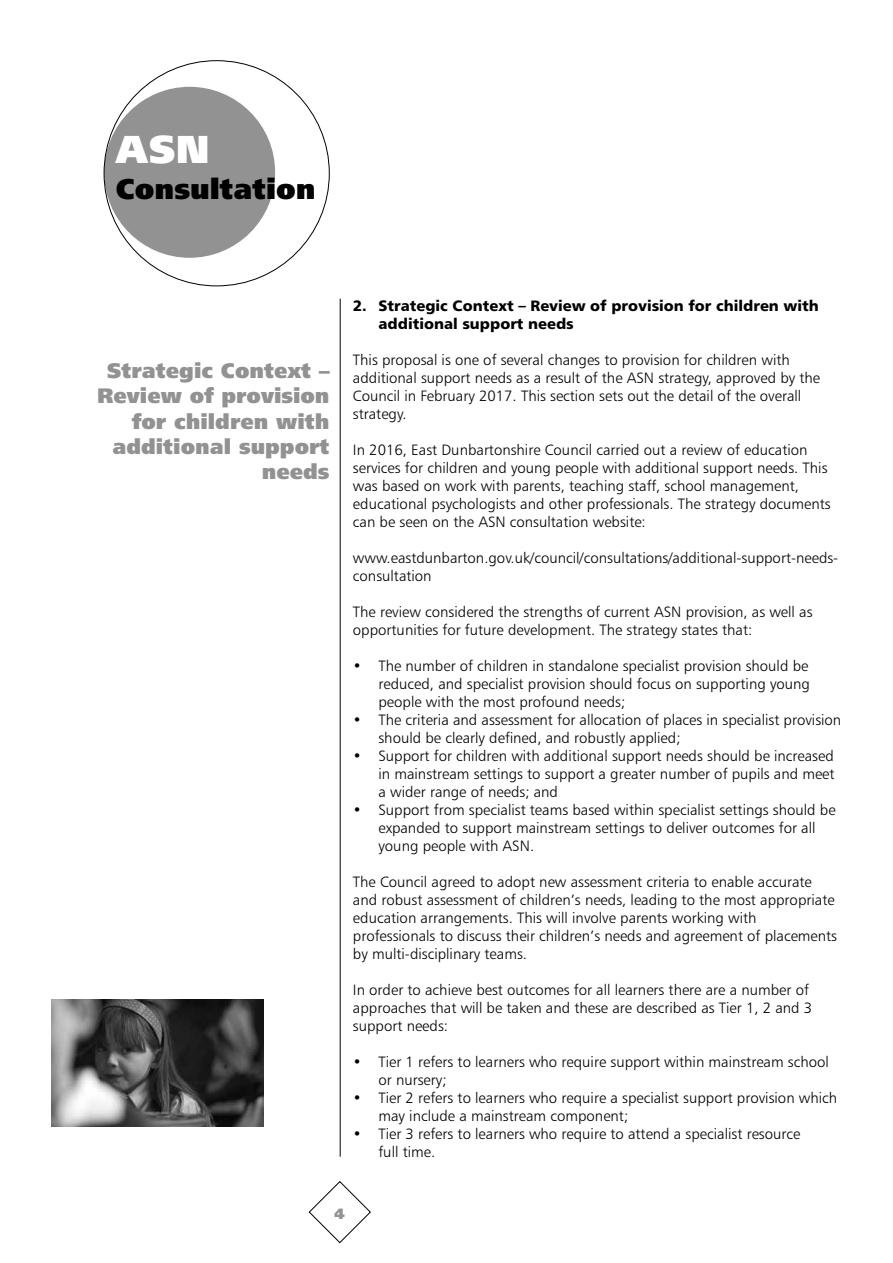
<style>
.page{position:relative;width:893px;height:1263px;background:#fff}
.page>*{position:absolute;margin:0;border:0;box-sizing:border-box;transform-origin:0 0}
.t1{font:39px "Humanist 777 BT Extra Black B";color:#fff}
.t2{font:28.5px "Humanist 777 BT Extra Black B";color:#000}
.t3{font:21px/25.2px "Humanist 777 BT Extra Black B";color:#929292;text-align:right}
.t4{font:15px/18px "Humanist 777 BT Light B";color:#000}
.t5{font:15px/18px "Humanist 777 BT Black B";color:#000}
.t6{font:15px "Humanist 777 BT Extra Black B";color:#929292}
</style>
<div class="page">
<div style="left:104px;top:87px;width:171px;height:171px;background:#929292;border-radius:50%"></div>
<hr style="left:340px;top:299px;width:1px;height:858px;background:#000">
<svg style="left:309px;top:1181px;width:62px;height:62px"></svg>
<img style="left:51px;top:999px;width:213px;height:128px">
<h1 class="t1" style="left:116px;top:125px;width:95px">ASN</h1>
<h2 class="t2" style="left:116px;top:171px;width:201px">Consultation</h2>
<h3 class="t3" style="left:97px;top:358px;width:234px">Strategic Context –<br>Review of provision for children with additional support needs</h3>
<p class="t5" style="left:378px;top:296px;width:442px;text-indent:-26px">2. Strategic Context – Review of provision for children with additional support needs</p>
<p class="t4" style="left:353px;top:350px;width:469px">This proposal is one of several changes to provision for children with additional support needs as a result of the ASN strategy, approved by the Council in February 2017. This section sets out the detail of the overall strategy.</p>
<p class="t4" style="left:353px;top:440px;width:479px">In 2016, East Dunbartonshire Council carried out a review of education services for children and young people with additional support needs. This was based on work with parents, teaching staff, school management, educational psychologists and other professionals. The strategy documents can be seen on the ASN consultation website:</p>
<p class="t4" style="left:353px;top:548px;width:487px">www.eastdunbarton.gov.uk/council/consultations/additional-support-needs&shy;consultation</p>
<p class="t4" style="left:353px;top:602px;width:461px">The review considered the strengths of current ASN provision, as well as opportunities for future development. The strategy states that:</p>
<p class="t4" style="left:378px;top:656px;width:433px;text-align:justify;text-indent:-26px">• The number of children in standalone specialist provision should be reduced, and specialist provision should focus on supporting young people with the most profound needs;</p>
<p class="t4" style="left:378px;top:710px;width:464px;text-indent:-26px">• The criteria and assessment for allocation of places in specialist provision should be clearly defined, and robustly applied;</p>
<p class="t4" style="left:378px;top:746px;width:458px;text-align:justify;text-indent:-26px">• Support for children with additional support needs should be increased in mainstream settings to support a greater number of pupils and meet a wider range of needs; and</p>
<p class="t4" style="left:378px;top:800px;width:459px;text-indent:-26px">• Support from specialist teams based within specialist settings should be expanded to support mainstream settings to deliver outcomes for all young people with ASN.</p>
<p class="t4" style="left:353px;top:872px;width:486px">The Council agreed to adopt new assessment criteria to enable accurate and robust assessment of children’s needs, leading to the most appropriate education arrangements. This will involve parents working with professionals to discuss their children’s needs and agreement of placements by multi-disciplinary teams.</p>
<p class="t4" style="left:353px;top:980px;width:461px">In order to achieve best outcomes for all learners there are a number of approaches that will be taken and these are described as Tier 1, 2 and 3 support needs:</p>
<p class="t4" style="left:378px;top:1052px;width:452px;text-indent:-26px">• Tier 1 refers to learners who require support within mainstream school or nursery;</p>
<p class="t4" style="left:378px;top:1088px;width:460px;text-indent:-26px">• Tier 2 refers to learners who require a specialist support provision which may include a mainstream component;</p>
<p class="t4" style="left:378px;top:1124px;width:423px;text-indent:-26px">• Tier 3 refers to learners who require to attend a specialist resource full time.</p>
<p class="t6" style="left:334px;top:1204px;width:13px">4</p>
</div>
